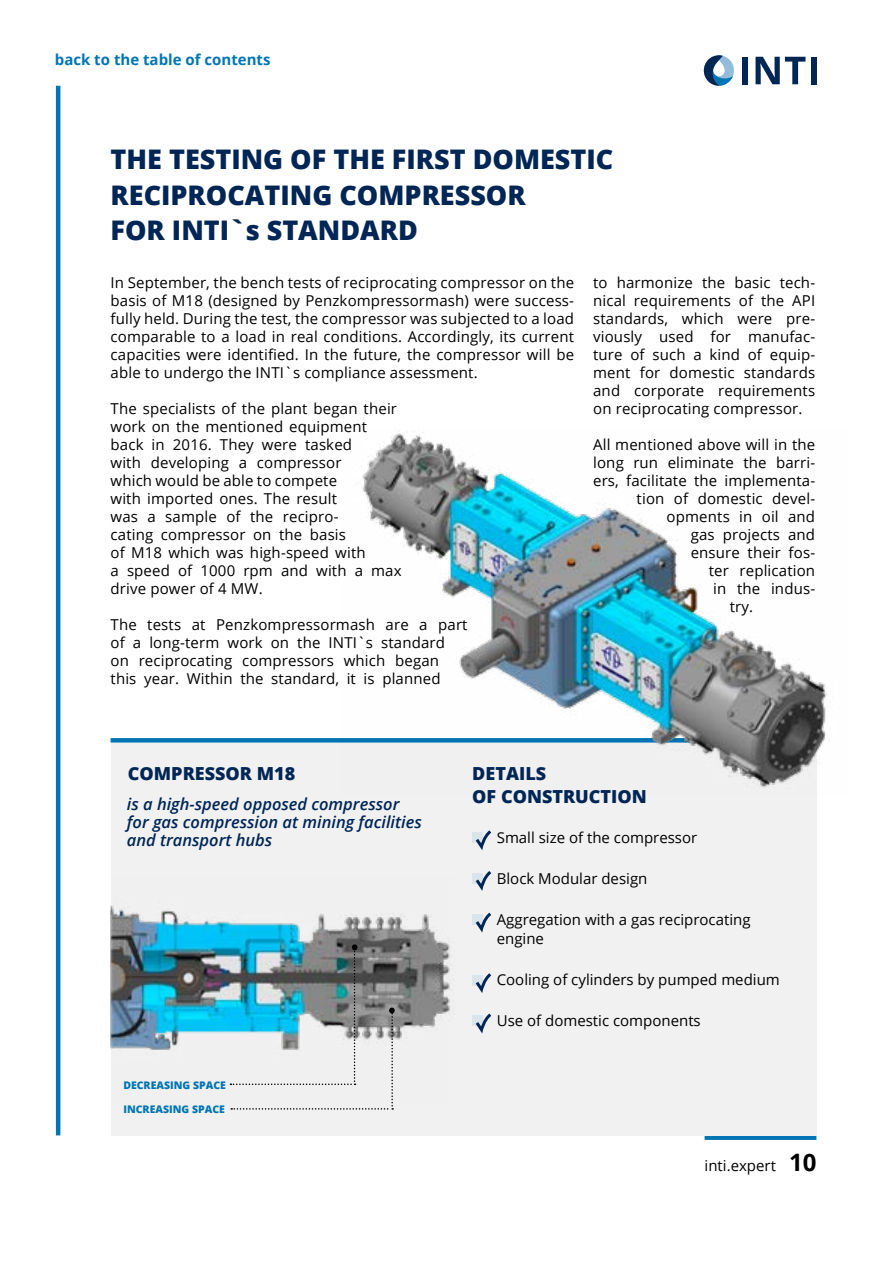
<style>
.page{position:relative;width:893px;height:1263px;background:#fff}
.page>*{position:absolute;margin:0;border:0;box-sizing:border-box;transform-origin:0 0}
.t1{font:800 27px/35.4px "Open Sans";color:#002656}
.t2{font:800 18px/22.5px "Open Sans";color:#002656}
.t3{font:italic 600 16.5px/18px "Open Sans";color:#002656}
.t4{font:15px/18px "Open Sans";letter-spacing:.01em;color:#000}
.t5{font:700 15px "Open Sans";color:#0075b3}
.t6{font:800 10.5px "Open Sans";color:#0075b3}
.s1{font-weight:700;font-size:24px}
</style>
<div class="page">
<hr style="left:56px;top:86px;width:4px;height:1049px;background:#0075b3">
<div style="left:705px;top:1135px;width:111px;height:5px;background:#0075b3"></div>
<svg style="left:704px;top:55px;width:30px;height:31px"></svg>
<div style="left:742px;top:57px;width:6px;height:27px;background:#002656"></div>
<svg style="left:755px;top:57px;width:50px;height:27px"></svg>
<div style="left:811px;top:57px;width:5px;height:27px;background:#002656"></div>
<div style="left:111px;top:743px;width:705px;height:392px;background:#f1f1f2"></div>
<div style="left:111px;top:738px;width:705px;height:5px;background:#0075b3"></div>
<img style="left:343px;top:429px;width:488px;height:366px">
<div style="left:472px;top:832px;width:11px;height:11px;background:#d9e4eb"></div>
<svg style="left:475px;top:830px;width:17px;height:20px"></svg>
<div style="left:472px;top:873px;width:11px;height:11px;background:#d9e4eb"></div>
<svg style="left:475px;top:871px;width:17px;height:20px"></svg>
<div style="left:472px;top:914px;width:11px;height:11px;background:#d9e4eb"></div>
<svg style="left:475px;top:912px;width:17px;height:21px"></svg>
<div style="left:472px;top:975px;width:11px;height:11px;background:#d9e4eb"></div>
<svg style="left:475px;top:973px;width:17px;height:20px"></svg>
<div style="left:472px;top:1015px;width:11px;height:11px;background:#d9e4eb"></div>
<svg style="left:475px;top:1013px;width:17px;height:21px"></svg>
<img style="left:111px;top:905px;width:341px;height:205px">
<img style="left:230px;top:944px;width:165px;height:165px">
<p class="t5" style="left:55px;top:49px;width:217px">back to the table of contents</p>
<h1 class="t1" style="left:111px;top:140px;width:504px">THE TESTING OF THE FIRST DOMESTIC<br>RECIPROCATING COMPRESSOR<br>FOR INTI`s STANDARD</h1>
<p class="t4" style="left:111px;top:273px;width:465px;text-align:justify">In September, the bench tests of reciprocating compressor on the basis of M18 (designed by Penzkompressormash) were success&shy;fully held. During the test, the compressor was subjected to a load comparable to a load in real conditions. Accordingly, its current capacities were identified. In the future, the compressor will be able to undergo the INTI`s compliance assessment.</p>
<p class="t4" style="left:111px;top:399px;width:293px">The specialists of the plant began their work on the mentioned equipment back in 2016. They were tasked<br>with developing a compressor<br>which would be able to compete<br>with imported ones. The result<br>was a sample of the recipro-<br>cating compressor on the basis<br>of M18 which was high-speed with<br>a speed of 1000 rpm and with a max drive power of 4 MW.</p>
<p class="t4" style="left:111px;top:615px;width:359px">The tests at Penzkompressormash are a part of a long-term work on the INTI`s standard<br>on reciprocating compressors which began this year. Within the standard, it is planned</p>
<p class="t4" style="left:593px;top:273px;width:224px;text-align:justify">to harmonize the basic tech&shy;nical requirements of the API standards, which were pre&shy;viously used for manufac&shy;ture of such a kind of equip&shy;ment for domestic standards and corporate requirements on reciprocating compressor.</p>
<p class="t4" style="left:593px;top:435px;width:224px">All mentioned above will in the</p>
<p class="t4" style="left:593px;top:453px;width:224px">long run eliminate the barri-</p>
<p class="t4" style="left:593px;top:471px;width:224px">ers, facilitate the implementa-</p>
<p class="t4" style="left:637px;top:489px;width:180px">tion of domestic devel-</p>
<p class="t4" style="left:667px;top:507px;width:150px">opments in oil and</p>
<p class="t4" style="left:691px;top:525px;width:126px">gas projects and</p>
<p class="t4" style="left:691px;top:543px;width:126px">ensure their fos-</p>
<p class="t4" style="left:709px;top:561px;width:108px">ter replication</p>
<p class="t4" style="left:713px;top:579px;width:104px">in the indus-</p>
<p class="t4" style="left:730px;top:597px;width:25px">try.</p>
<p class="t2" style="left:128px;top:762px;width:169px">COMPRESSOR М18</p>
<p class="t3" style="left:127px;top:795px;width:296px">is a high-speed opposed compressor for gas compression at mining facilities and transport hubs</p>
<p class="t6" style="left:123px;top:1077px;width:104px">DECREASING SPACE</p>
<p class="t6" style="left:123px;top:1101px;width:103px">INCREASING SPACE</p>
<p class="t2" style="left:472px;top:762px;width:176px">DETAILS<br>OF CONSTRUCTION</p>
<p class="t4" style="left:497px;top:828px;width:202px">Small size of the compressor</p>
<p class="t4" style="left:497px;top:869px;width:152px">Block Modular design</p>
<p class="t4" style="left:497px;top:909px;width:255px;line-height:19.5px">Aggregation with a gas reciprocating engine</p>
<p class="t4" style="left:497px;top:970px;width:285px">Cooling of cylinders by pumped medium</p>
<p class="t4" style="left:497px;top:1011px;width:206px">Use of domestic components</p>
<p class="t4" style="left:705px;top:1156px;width:113px">inti.expert <span class="s1">10</span></p>
</div>
